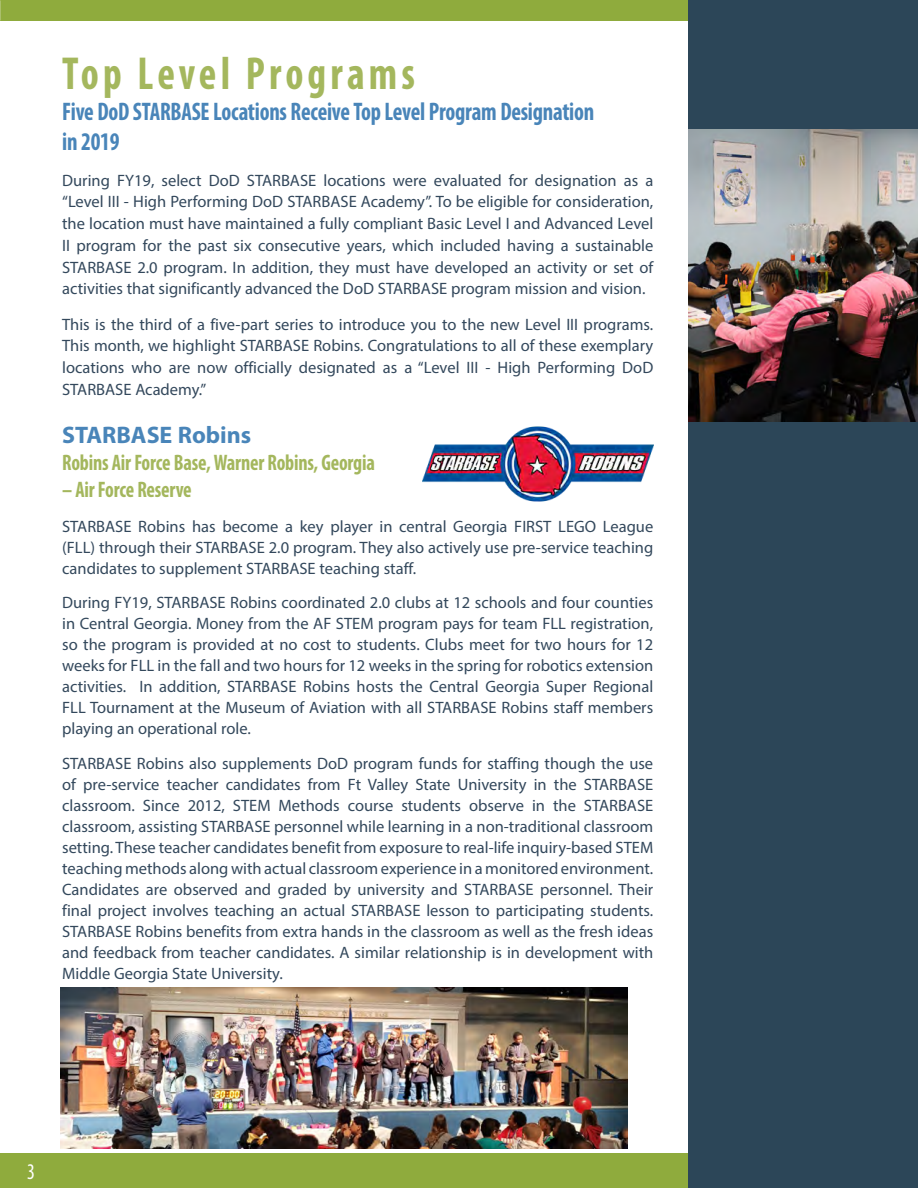
<style>
.page{position:relative;width:918px;height:1188px;background:#fff}
.page>*{position:absolute;margin:0;border:0;box-sizing:border-box;transform-origin:0 0}
.t1{font:700 condensed 46.5px "Myriad Pro";letter-spacing:.1em;color:#a4b75d;scale:.9 1}
.Article_Title_Subhea{font:700 condensed 25.5px/30.8px "Myriad Pro";letter-spacing:-.01em;color:#4985b9;scale:.9 1}
.Header-_Level_2{font:700 24px "Myriad Pro";color:#4985b9}
.Header_2_-_Second_Li{font:700 condensed 22.5px "Myriad Pro";letter-spacing:-.01em;color:#a4b75d;scale:.9 1}
.t2{font:condensed 22.5px "Myriad Pro";color:#fff;scale:.9 1}
.t3{font:16.5px/21px "Myriad Pro";color:#33485c;text-align:justify}
</style>
<div class="page">
<div style="left:0;top:0;width:864px;height:20px;background:#8fab3d"></div>
<div style="left:0;top:1153px;width:688px;height:35px;background:#8fab3d"></div>
<svg style="left:0;top:0;width:1px;height:20px"></svg>
<div style="left:688px;top:0;width:230px;height:1188px;background:#2c4658"></div>
<img style="left:688px;top:130px;width:230px;height:291px">
<img style="left:422px;top:426px;width:231px;height:76px">
<img style="left:61px;top:988px;width:567px;height:161px">
<p class="t1" style="left:62px;top:44px;width:394px">Top Level Programs</p>
<p class="Article_Title_Subhea" style="left:62px;top:95px;width:593px">Five DoD STARBASE Locations Receive Top Level Program Designation in 2019</p>
<p class="t3" style="left:62px;top:169px;width:593px;line-height:21.8px">During FY19, select DoD STARBASE locations were evaluated for designation as a “Level III - High Performing DoD STARBASE Academy”. To be eligible for consideration, the location must have maintained a fully compliant Basic Level I and Advanced Level II program for the past six consecutive years, which included having a sustainable STARBASE 2.0 program. In addition, they must have developed an activity or set of activities that significantly advanced the DoD STARBASE program mission and vision.</p>
<p class="t3" style="left:62px;top:313px;width:593px;line-height:21.8px">This is the third of a five-part series to introduce you to the new Level III programs.<br>This month, we highlight STARBASE Robins. Congratulations to all of these exemplary locations who are now officially designated as a “Level III - High Performing DoD STARBASE Academy.”</p>
<p class="Header-_Level_2" style="left:62px;top:419px;width:191px">STARBASE Robins</p>
<p class="Header_2_-_Second_Li" style="left:62px;top:448px;width:349px">Robins Air Force Base, Warner Robins, Georgia</p>
<p class="Header_2_-_Second_Li" style="left:62px;top:475px;width:145px">– Air Force Reserve</p>
<p class="t3" style="left:62px;top:515px;width:593px">STARBASE Robins has become a key player in central Georgia FIRST LEGO League (FLL) through their STARBASE 2.0 program. They also actively use pre-service teaching candidates to supplement STARBASE teaching staff.</p>
<p class="t3" style="left:62px;top:592px;width:593px">During FY19, STARBASE Robins coordinated 2.0 clubs at 12 schools and four counties in Central Georgia. Money from the AF STEM program pays for team FLL registration, so the program is provided at no cost to students. Clubs meet for two hours for 12 weeks for FLL in the fall and two hours for 12 weeks in the spring for robotics extension activities. In addition, STARBASE Robins hosts the Central Georgia Super Regional FLL Tournament at the Museum of Aviation with all STARBASE Robins staff members playing an operational role.</p>
<p class="t3" style="left:62px;top:752px;width:593px">STARBASE Robins also supplements DoD program funds for staffing though the use of pre-service teacher candidates from Ft Valley State University in the STARBASE classroom. Since 2012, STEM Methods course students observe in the STARBASE classroom, assisting STARBASE personnel while learning in a non-traditional classroom setting. These teacher candidates benefit from exposure to real-life inquiry-based STEM teaching methods along with actual classroom experience in a monitored environment.<br>Candidates are observed and graded by university and STARBASE personnel. Their final project involves teaching an actual STARBASE lesson to participating students.<br>STARBASE Robins benefits from extra hands in the classroom as well as the fresh ideas and feedback from teacher candidates. A similar relationship is in development with Middle Georgia State University.</p>
<h3 class="t2" style="left:27px;top:1158px;width:10px">3</h3>
</div>
